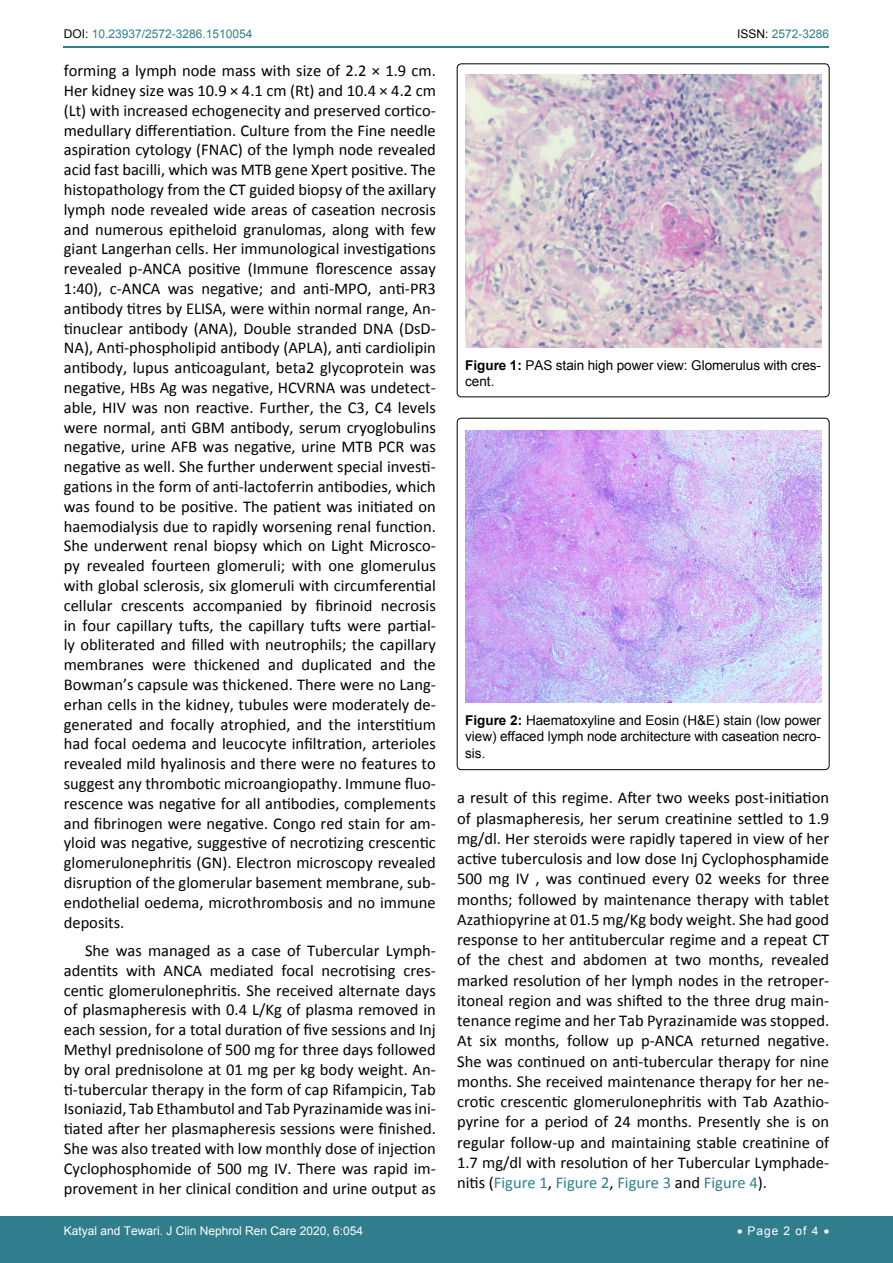
<style>
.page{position:relative;width:893px;height:1263px;background:#fff}
.page>*{position:absolute;margin:0;border:0;box-sizing:border-box;transform-origin:0 0}
.t1{font:16.5px/19.8px "Calibri";color:#000;text-align:justify}
.t2{font:13.5px/16.2px "Arial";color:#000}
.t3{font:12px "Arial";color:#fff}
.t4{font:12px "Arial";color:#30808d}
.s1{color:#000}
.s2{font-weight:700}
.s3{color:#30808d}
</style>
<div class="page">
<hr style="left:64px;top:46px;width:765px;height:2px;background:#30808d">
<div style="left:0;top:1217px;width:893px;height:46px;background:#307d8d"></div>
<div style="left:457px;top:64px;width:372px;height:333px;border:1px solid #000;border-radius:4px"></div>
<img style="left:465px;top:75px;width:356px;height:272px">
<div style="left:457px;top:418px;width:372px;height:352px;border:1px solid #000;border-radius:4px"></div>
<img style="left:465px;top:430px;width:356px;height:273px">
<p class="t4" style="left:64px;top:26px;width:190px"><span class="s1">DOI:</span> 10.23937/2572-3286.1510054</p>
<p class="t4" style="left:737px;top:26px;width:94px"><span class="s1">ISSN:</span> 2572-3286</p>
<p class="t1" style="left:64px;top:61px;width:374px">forming a lymph node mass with size of 2.2 × 1.9 cm.<br>Her kidney size was 10.9 × 4.1 cm (Rt) and 10.4 × 4.2 cm (Lt) with increased echogenecity and preserved cortico&shy;medullary differentiation. Culture from the Fine needle aspiration cytology (FNAC) of the lymph node revealed acid fast bacilli, which was MTB gene Xpert positive. The histopathology from the CT guided biopsy of the axillary lymph node revealed wide areas of caseation necrosis and numerous epitheloid granulomas, along with few giant Langerhan cells. Her immunological investigations revealed p-ANCA positive (Immune florescence assay 1:40), c-ANCA was negative; and anti-MPO, anti-PR3 antibody titres by ELISA, were within normal range, An&shy;tinuclear antibody (ANA), Double stranded DNA (DsD-NA), Anti-phospholipid antibody (APLA), anti cardiolipin antibody, lupus anticoagulant, beta2 glycoprotein was negative, HBs Ag was negative, HCVRNA was undetect&shy;able, HIV was non reactive. Further, the C3, C4 levels were normal, anti GBM antibody, serum cryoglobulins negative, urine AFB was negative, urine MTB PCR was negative as well. She further underwent special investi&shy;gations in the form of anti-lactoferrin antibodies, which was found to be positive. The patient was initiated on haemodialysis due to rapidly worsening renal function.<br>She underwent renal biopsy which on Light Microsco&shy;py revealed fourteen glomeruli; with one glomerulus with global sclerosis, six glomeruli with circumferential cellular crescents accompanied by fibrinoid necrosis in four capillary tufts, the capillary tufts were partial&shy;ly obliterated and filled with neutrophils; the capillary membranes were thickened and duplicated and the Bowman’s capsule was thickened. There were no Lang&shy;erhan cells in the kidney, tubules were moderately de&shy;generated and focally atrophied, and the interstitium had focal oedema and leucocyte infiltration, arterioles revealed mild hyalinosis and there were no features to suggest any thrombotic microangiopathy. Immune fluo&shy;rescence was negative for all antibodies, complements and fibrinogen were negative. Congo red stain for am&shy;yloid was negative, suggestive of necrotizing crescentic glomerulonephritis (GN). Electron microscopy revealed disruption of the glomerular basement membrane, sub&shy;endothelial oedema, microthrombosis and no immune deposits.</p>
<p class="t1" style="left:64px;top:941px;width:374px;text-indent:21px">She was managed as a case of Tubercular Lymph&shy;adentits with ANCA mediated focal necrotising cres&shy;centic glomerulonephritis. She received alternate days of plasmapheresis with 0.4 L/Kg of plasma removed in each session, for a total duration of five sessions and Inj Methyl prednisolone of 500 mg for three days followed by oral prednisolone at 01 mg per kg body weight. An&shy;ti-tubercular therapy in the form of cap Rifampicin, Tab Isoniazid, Tab Ethambutol and Tab Pyrazinamide was ini&shy;tiated after her plasmapheresis sessions were finished.<br>She was also treated with low monthly dose of injection Cyclophosphomide of 500 mg IV. There was rapid im&shy;provement in her clinical condition and urine output as</p>
<p class="t2" style="left:465px;top:357px;width:357px"><span class="s2">Figure 1:</span> PAS stain high power view: Glomerulus with cres&shy;cent.</p>
<p class="t2" style="left:465px;top:712px;width:357px;text-align:justify"><span class="s2">Figure 2:</span> Haematoxyline and Eosin (H&amp;E) stain (low power view) effaced lymph node architecture with caseation necro&shy;sis.</p>
<p class="t1" style="left:457px;top:788px;width:374px;line-height:20.2px">a result of this regime. After two weeks post-initiation of plasmapheresis, her serum creatinine settled to 1.9 mg/dl. Her steroids were rapidly tapered in view of her active tuberculosis and low dose Inj Cyclophosphamide 500 mg IV , was continued every 02 weeks for three months; followed by maintenance therapy with tablet Azathiopyrine at 01.5 mg/Kg body weight. She had good response to her antitubercular regime and a repeat CT of the chest and abdomen at two months, revealed marked resolution of her lymph nodes in the retroper&shy;itoneal region and was shifted to the three drug main&shy;tenance regime and her Tab Pyrazinamide was stopped.<br>At six months, follow up p-ANCA returned negative.<br>She was continued on anti-tubercular therapy for nine months. She received maintenance therapy for her ne&shy;crotic crescentic glomerulonephritis with Tab Azathio&shy;pyrine for a period of 24 months. Presently she is on regular follow-up and maintaining stable creatinine of 1.7 mg/dl with resolution of her Tubercular Lymphade&shy;nitis (<span class="s3">Figure 1</span>, <span class="s3">Figure 2</span>, <span class="s3">Figure 3</span> and <span class="s3">Figure 4</span>).</p>
<p class="t3" style="left:64px;top:1223px;width:301px">Katyal and Tewari. J Clin Nephrol Ren Care 2020, 6:054</p>
<p class="t3" style="left:737px;top:1223px;width:94px">• Page 2 of 4 •</p>
</div>
